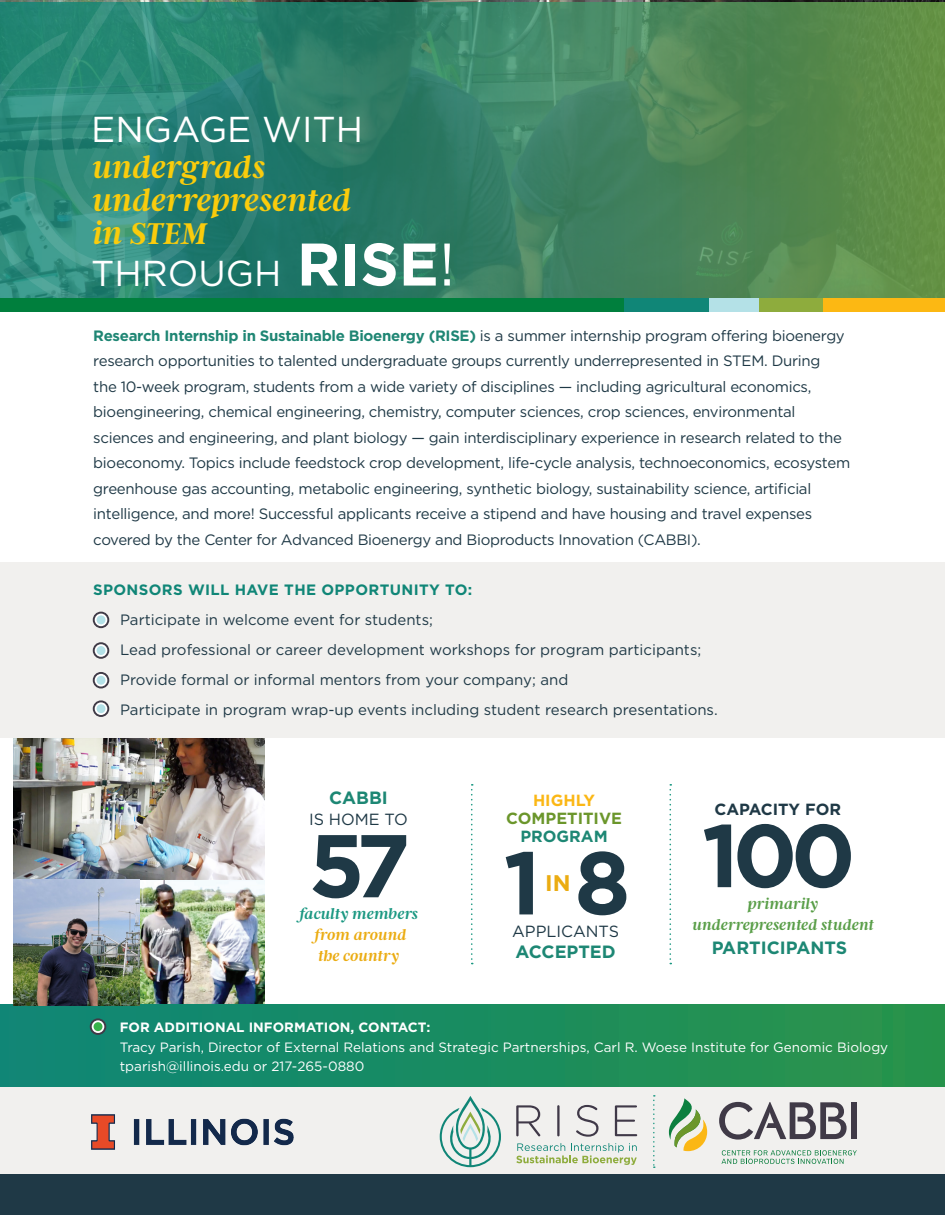
<style>
.page{position:relative;width:945px;height:1215px;background:#fff}
.page>*{position:absolute;margin:0;border:0;box-sizing:border-box;transform-origin:0 0}
.t1{font:700 88.8px "Gotham";color:#1f3946}
.t2{font:36px "Gotham";color:#fff}
.t3{font:italic 600 33.45px/33px "Argent CF";letter-spacing:-.015em;color:#facc0c}
.t4{font:700 22.65px "Gotham";color:#ebac12}
.t5{font:700 17.7px "Gotham";color:#1d8774}
.t6{font:italic 600 16.2px/21px "Argent CF";letter-spacing:-.015em;color:#599e48;text-align:center}
.t7{font:italic 600 16.2px/21px "Argent CF";letter-spacing:-.015em;color:#ebac12}
.t8{font:16.2px "Gotham";color:#1f3946}
.t9{font:italic 600 16.2px "Argent CF";letter-spacing:-.02em;color:#1b9882}
.t10{font:700 16.2px "Gotham";color:#1f3946}
.t11{font:700 16.2px "Gotham";color:#6b962b}
.t12{font:700 16.2px "Gotham";color:#1d8774}
.t13{font:700 16.2px "Gotham";color:#fbb715}
.t14{font:15px/25.5px "Gotham";letter-spacing:-.02em;color:#1f3946}
.t15{font:15px "Gotham";color:#1f3946}
.t16{font:700 15px "Gotham";letter-spacing:.025em;color:#108677}
.t17{font:13.5px/19.5px "Gotham";color:#fff}
.t18{font:700 13.5px "Gotham";color:#fff}
.s1{font-weight:700;font-size:60px}
.s2{font-size:60px}
.s3{font-weight:700;color:#1f8674}
</style>
<div class="page">
<img style="left:139px;top:879px;width:126px;height:126px">
<div style="left:0;top:1005px;width:945px;height:144px;background:linear-gradient(to right,#0d8677,#299349)"></div>
<svg style="left:0;top:3px;width:945px;height:296px;background:#42835c"></svg>
<svg style="left:18px;top:0;width:203px;height:31px;background:#2f8a77"></svg>
<svg style="left:0;top:31px;width:265px;height:268px;background:#2c8779"></svg>
<div style="left:0;top:299px;width:629px;height:13px;background:#007f3d"></div>
<div style="left:624px;top:299px;width:308px;height:13px;background:#108677"></div>
<div style="left:709px;top:299px;width:223px;height:13px;background:#b4e1e7"></div>
<div style="left:759px;top:299px;width:173px;height:13px;background:#8eac3d"></div>
<div style="left:0;top:1087px;width:945px;height:110px;background:#f1f0ee"></div>
<div style="left:0;top:563px;width:945px;height:175px;background:#f1f0ee"></div>
<div style="left:0;top:1175px;width:945px;height:40px;background:#1f3946"></div>
<div style="left:851px;top:1102px;width:6px;height:37px;background:#403a47"></div>
<svg style="left:719px;top:1102px;width:128px;height:38px"></svg>
<svg style="left:722px;top:1150px;width:135px;height:14px"></svg>
<svg style="left:669px;top:1098px;width:38px;height:53px"></svg>
<svg style="left:90px;top:1018px;width:16px;height:17px"></svg>
<svg style="left:92px;top:1020px;width:12px;height:13px"></svg>
<div style="left:94px;top:1022px;width:8px;height:9px;background:#38b34a;border-radius:50%"></div>
<svg style="left:93px;top:612px;width:16px;height:16px"></svg>
<svg style="left:95px;top:614px;width:12px;height:12px"></svg>
<div style="left:97px;top:615px;width:8px;height:9px;background:#b4e1e7;border-radius:50%"></div>
<svg style="left:93px;top:642px;width:16px;height:17px"></svg>
<svg style="left:95px;top:644px;width:12px;height:13px"></svg>
<div style="left:97px;top:646px;width:8px;height:9px;background:#b4e1e7;border-radius:50%"></div>
<svg style="left:93px;top:672px;width:16px;height:16px"></svg>
<svg style="left:95px;top:674px;width:12px;height:13px"></svg>
<div style="left:97px;top:676px;width:8px;height:9px;background:#b4e1e7;border-radius:50%"></div>
<svg style="left:93px;top:700px;width:16px;height:17px"></svg>
<svg style="left:95px;top:702px;width:12px;height:13px"></svg>
<div style="left:97px;top:704px;width:8px;height:9px;background:#b4e1e7;border-radius:50%"></div>
<svg style="left:440px;top:1096px;width:61px;height:71px"></svg>
<svg style="left:516px;top:1105px;width:24px;height:31px"></svg>
<hr style="left:557px;top:1105px;width:3px;height:31px;background:#403948">
<svg style="left:576px;top:1105px;width:23px;height:32px"></svg>
<svg style="left:615px;top:1105px;width:22px;height:31px"></svg>
<svg style="left:516px;top:1143px;width:121px;height:22px"></svg>
<div style="left:824px;top:299px;width:121px;height:13px;background:#fcb813"></div>
<svg style="left:653px;top:1095px;width:2px;height:73px"></svg>
<svg style="left:471px;top:784px;width:2px;height:180px"></svg>
<svg style="left:669px;top:784px;width:2px;height:180px"></svg>
<img style="left:91px;top:1114px;width:202px;height:35px">
<img style="left:14px;top:738px;width:251px;height:141px">
<img style="left:14px;top:879px;width:125px;height:127px">
<h2 class="t2" style="left:91px;top:106px;width:273px">ENGAGE WITH</h2>
<h3 class="t3" style="left:92px;top:152px;width:261px">undergrads underrepresented in STEM</h3>
<h2 class="t2" style="left:91px;top:250px;width:365px">THROUGH <span class="s1">RISE</span><span class="s2">!</span></h2>
<p class="t14" style="left:93px;top:323px;width:759px"><span class="s3">Research Internship in Sustainable Bioenergy (RISE)</span> is a summer internship program offering bioenergy research opportunities to talented undergraduate groups currently underrepresented in STEM. During<br>the 10-week program, students from a wide variety of disciplines — including agricultural economics, bioengineering, chemical engineering, chemistry, computer sciences, crop sciences, environmental sciences and engineering, and plant biology — gain interdisciplinary experience in research related to the bioeconomy. Topics include feedstock crop development, life-cycle analysis, technoeconomics, ecosystem greenhouse gas accounting, metabolic engineering, synthetic biology, sustainability science, artificial intelligence, and more! Successful applicants receive a stipend and have housing and travel expenses covered by the Center for Advanced Bioenergy and Bioproducts Innovation (CABBI).</p>
<p class="t16" style="left:93px;top:581px;width:381px">SPONSORS WILL HAVE THE OPPORTUNITY TO:</p>
<p class="t15" style="left:93px;top:610px;width:341px">• Participate in welcome event for students;</p>
<p class="t15" style="left:93px;top:640px;width:610px">• Lead professional or career development workshops for program participants;</p>
<p class="t15" style="left:93px;top:670px;width:477px">• Provide formal or informal mentors from your company; and</p>
<p class="t15" style="left:93px;top:700px;width:626px">• Participate in program wrap-up events including student research presentations.</p>
<p class="t5" style="left:329px;top:787px;width:60px">CABBI</p>
<p class="t8" style="left:309px;top:809px;width:101px">IS HOME TO</p>
<h1 class="t1" style="left:309px;top:815px;width:103px">57</h1>
<p class="t9" style="left:299px;top:906px;width:120px">faculty members</p>
<p class="t7" style="left:314px;top:925px;width:94px">from around the country</p>
<p class="t13" style="left:533px;top:791px;width:64px">HIGHLY</p>
<p class="t11" style="left:506px;top:809px;width:117px">COMPETITIVE</p>
<p class="t12" style="left:520px;top:827px;width:89px">PROGRAM</p>
<h3 class="t4" style="left:545px;top:870px;width:27px">IN</h3>
<p class="t10" style="left:714px;top:799px;width:128px">CAPACITY FOR</p>
<h1 class="t1" style="left:504px;top:804px;width:354px">1 8 100</h1>
<p class="t6" style="left:692px;top:894px;width:183px">primarily underrepresented student</p>
<p class="t8" style="left:512px;top:921px;width:109px">APPLICANTS</p>
<p class="t5" style="left:516px;top:941px;width:102px">ACCEPTED</p>
<p class="t5" style="left:712px;top:937px;width:137px">PARTICIPANTS</p>
<p class="t18" style="left:120px;top:1020px;width:312px">FOR ADDITIONAL INFORMATION, CONTACT:</p>
<p class="t17" style="left:120px;top:1037px;width:770px">Tracy Parish, Director of External Relations and Strategic Partnerships, Carl R. Woese Institute for Genomic Biology tparish@illinois.edu or 217-265-0880</p>
</div>
